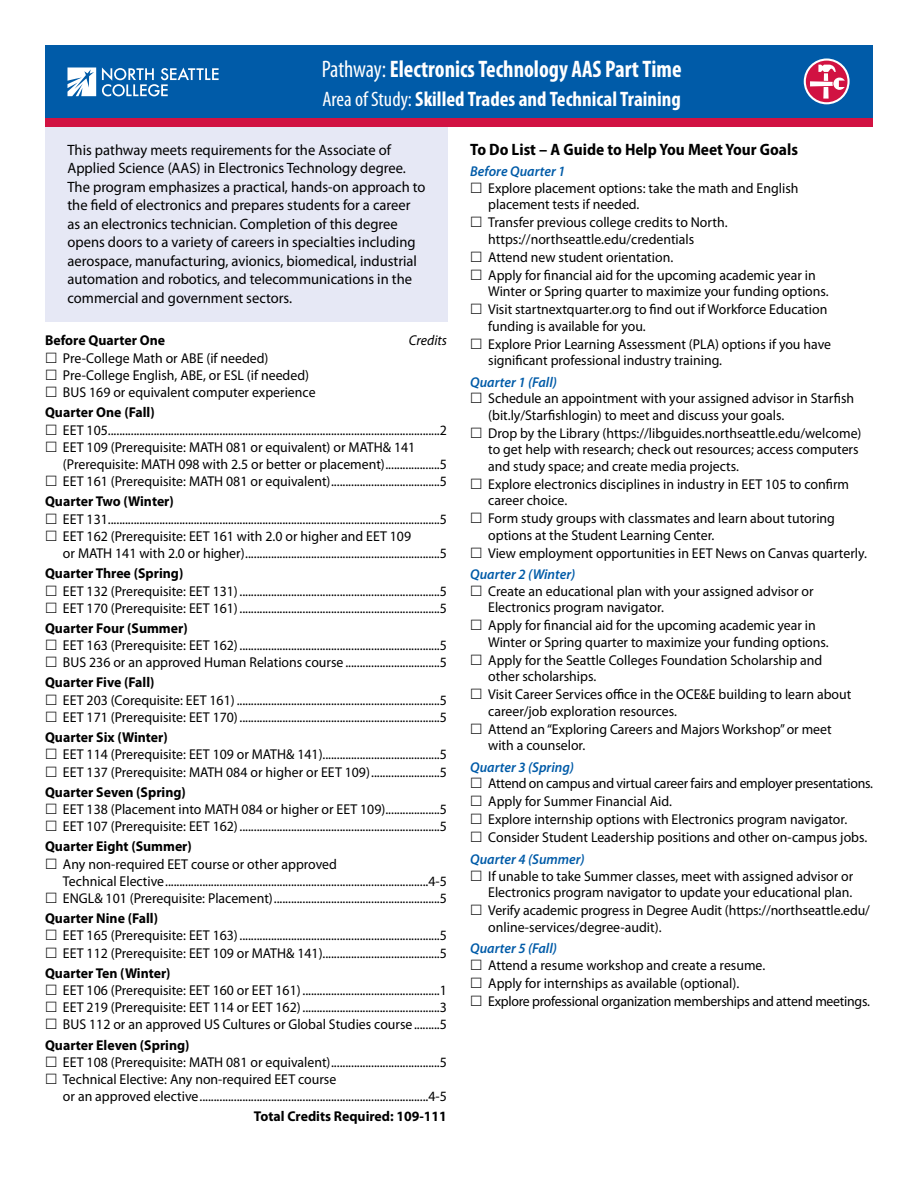
<style>
.page{position:relative;width:918px;height:1188px;background:#fff}
.page>*{position:absolute;margin:0;border:0;box-sizing:border-box;transform-origin:0 0}
.t1{font:700 condensed 24px "Myriad Pro";color:#fff;scale:.95 1}
.t2{font:700 condensed 21px "Myriad Pro";color:#fff}
.t3{font:700 semi-condensed 16.5px "Myriad Pro";color:#000}
.t4{font:15px/18.5px "Myriad Pro";color:#000}
.t5{font:14.25px/17.2px "Myriad Pro";color:#000}
.t6{font:700 14.25px "Myriad Pro";color:#000}
.t7{font:italic 600 14.25px "Myriad Pro";color:#005ba8}
.t8{font:italic 14.25px "Myriad Pro";color:#000}
.s1{font-weight:400}
</style>
<div class="page">
<div style="left:45px;top:45px;width:828px;height:74px;background:#005ba8"></div>
<svg style="left:102px;top:68px;width:117px;height:28px"></svg>
<svg style="left:67px;top:68px;width:29px;height:28px"></svg>
<svg style="left:805px;top:60px;width:44px;height:43px"></svg>
<div style="left:804px;top:58px;width:46px;height:46px;border:2px solid #fff;border-radius:50%"></div>
<div style="left:823px;top:87px;width:6px;height:12px;background:#fff"></div>
<svg style="left:810px;top:65px;width:35px;height:25px"></svg>
<div style="left:45px;top:124px;width:403px;height:198px;background:#e6e8f5"></div>
<div style="left:45px;top:118px;width:828px;height:9px;background:#d11242"></div>
<h1 class="t1" style="left:322px;top:54px;width:380px"><span class="s1">Pathway:</span> Electronics Technology AAS Part Time</h1>
<h2 class="t2" style="left:322px;top:86px;width:360px"><span class="s1">Area of Study:</span> Skilled Trades and Technical Training</h2>
<p class="t3" style="left:470px;top:138px;width:329px">To Do List – A Guide to Help You Meet Your Goals</p>
<p class="t7" style="left:470px;top:162px;width:97px">Before Quarter 1</p>
<p class="t5" style="left:488px;top:179px;width:312px;line-height:16.5px">Explore placement options: take the math and English placement tests if needed.</p>
<p class="t5" style="left:488px;top:214px;width:241px;line-height:16.5px">Transfer previous college credits to North. https://northseattle.edu/credentials</p>
<p class="t5" style="left:488px;top:248px;width:329px;line-height:18px">Attend new student orientation.<br>Apply for financial aid for the upcoming academic year in</p>
<p class="t5" style="left:488px;top:282px;width:342px;line-height:18px">Winter or Spring quarter to maximize your funding options.<br>Visit startnextquarter.org to find out if Workforce Education</p>
<p class="t5" style="left:488px;top:317px;width:344px;line-height:18px">funding is available for you.<br>Explore Prior Learning Assessment (PLA) options if you have</p>
<p class="t5" style="left:488px;top:352px;width:235px">significant professional industry training.</p>
<p class="t7" style="left:470px;top:373px;width:88px">Quarter 1 (Fall)</p>
<p class="t5" style="left:488px;top:390px;width:367px;line-height:16.5px">Schedule an appointment with your assigned advisor in Starfish (bit.ly/Starfishlogin) to meet and discuss your goals.</p>
<p class="t5" style="left:488px;top:425px;width:375px;line-height:16.5px">Drop by the Library (https://libguides.northseattle.edu/welcome) to get help with research; check out resources; access computers and study space; and create media projects.</p>
<p class="t5" style="left:488px;top:476px;width:362px;line-height:16.5px">Explore electronics disciplines in industry in EET 105 to confirm career choice.</p>
<p class="t5" style="left:488px;top:510px;width:348px;line-height:16.5px">Form study groups with classmates and learn about tutoring options at the Student Learning Center.</p>
<p class="t5" style="left:488px;top:544px;width:380px">View employment opportunities in EET News on Canvas quarterly.</p>
<p class="t7" style="left:470px;top:566px;width:107px">Quarter 2 (Winter)</p>
<p class="t5" style="left:488px;top:583px;width:327px;line-height:16.5px">Create an educational plan with your assigned advisor or<br>Electronics program navigator.</p>
<p class="t5" style="left:488px;top:617px;width:342px;line-height:16.5px">Apply for financial aid for the upcoming academic year in<br>Winter or Spring quarter to maximize your funding options.</p>
<p class="t5" style="left:488px;top:652px;width:336px;line-height:16.5px">Apply for the Seattle Colleges Foundation Scholarship and other scholarships.</p>
<p class="t5" style="left:488px;top:686px;width:365px;line-height:16.5px">Visit Career Services office in the OCE&amp;E building to learn about career/job exploration resources.</p>
<p class="t5" style="left:488px;top:721px;width:345px;line-height:16.5px">Attend an “Exploring Careers and Majors Workshop” or meet with a counselor.</p>
<p class="t7" style="left:470px;top:758px;width:105px">Quarter 3 (Spring)</p>
<p class="t5" style="left:488px;top:774px;width:386px;line-height:18px">Attend on campus and virtual career fairs and employer presentations.<br>Apply for Summer Financial Aid.<br>Explore internship options with Electronics program navigator.<br>Consider Student Leadership positions and other on-campus jobs.</p>
<p class="t7" style="left:470px;top:850px;width:116px">Quarter 4 (Summer)</p>
<p class="t5" style="left:488px;top:867px;width:367px;line-height:16.5px">If unable to take Summer classes, meet with assigned advisor or<br>Electronics program navigator to update your educational plan.</p>
<p class="t5" style="left:488px;top:902px;width:383px;line-height:16.5px">Verify academic progress in Degree Audit (https://northseattle.edu/ online-services/degree-audit).</p>
<p class="t7" style="left:470px;top:939px;width:88px">Quarter 5 (Fall)</p>
<p class="t5" style="left:488px;top:956px;width:383px;line-height:18px">Attend a resume workshop and create a resume.<br>Apply for internships as available (optional).<br>Explore professional organization memberships and attend meetings.</p>
<p class="t4" style="left:68px;top:140px;width:360px">This pathway meets requirements for the Associate of Applied Science (AAS) in Electronics Technology degree.<br>The program emphasizes a practical, hands-on approach to the field of electronics and prepares students for a career as an electronics technician. Completion of this degree opens doors to a variety of careers in specialties including aerospace, manufacturing, avionics, biomedical, industrial automation and robotics, and telecommunications in the commercial and government sectors.</p>
<p class="t6" style="left:45px;top:331px;width:122px">Before Quarter One</p>
<p class="t8" style="left:409px;top:332px;width:40px">Credits</p>
<p class="t5" style="left:63px;top:349px;width:254px">Pre-College Math or ABE (if needed)<br>Pre-College English, ABE, or ESL (if needed)<br>BUS 169 or equivalent computer experience</p>
<p class="t6" style="left:45px;top:403px;width:111px">Quarter One (Fall)</p>
<p class="t5" style="left:63px;top:421px;width:386px">EET 105....................................................................................................................2<br>EET 109 (Prerequisite: MATH 081 or equivalent) or MATH&amp; 141 (Prerequisite: MATH 098 with 2.5 or better or placement)...................5<br>EET 161 (Prerequisite: MATH 081 or equivalent)......................................5</p>
<p class="t6" style="left:45px;top:492px;width:130px">Quarter Two (Winter)</p>
<p class="t5" style="left:63px;top:510px;width:386px">EET 131....................................................................................................................5<br>EET 162 (Prerequisite: EET 161 with 2.0 or higher and EET 109<br>or MATH 141 with 2.0 or higher)....................................................................5</p>
<p class="t6" style="left:45px;top:564px;width:140px">Quarter Three (Spring)</p>
<p class="t5" style="left:63px;top:582px;width:386px">EET 132 (Prerequisite: EET 131)......................................................................5<br>EET 170 (Prerequisite: EET 161)......................................................................5</p>
<p class="t6" style="left:45px;top:619px;width:144px">Quarter Four (Summer)</p>
<p class="t5" style="left:63px;top:637px;width:386px">EET 163 (Prerequisite: EET 162)......................................................................5<br>BUS 236 or an approved Human Relations course .................................5</p>
<p class="t6" style="left:45px;top:673px;width:111px">Quarter Five (Fall)</p>
<p class="t5" style="left:63px;top:691px;width:386px">EET 203 (Corequisite: EET 161) .......................................................................5<br>EET 171 (Prerequisite: EET 170)......................................................................5</p>
<p class="t6" style="left:45px;top:728px;width:124px">Quarter Six (Winter)</p>
<p class="t5" style="left:63px;top:746px;width:386px">EET 114 (Prerequisite: EET 109 or MATH&amp; 141).........................................5<br>EET 137 (Prerequisite: MATH 084 or higher or EET 109)........................5</p>
<p class="t6" style="left:45px;top:783px;width:142px">Quarter Seven (Spring)</p>
<p class="t5" style="left:63px;top:800px;width:386px">EET 138 (Placement into MATH 084 or higher or EET 109)...................5<br>EET 107 (Prerequisite: EET 162)......................................................................5</p>
<p class="t6" style="left:45px;top:837px;width:148px">Quarter Eight (Summer)</p>
<p class="t5" style="left:63px;top:855px;width:386px">Any non-required EET course or other approved<br>Technical Elective............................................................................................4-5<br>ENGL&amp; 101 (Prerequisite: Placement)..........................................................5</p>
<p class="t6" style="left:45px;top:909px;width:115px">Quarter Nine (Fall)</p>
<p class="t5" style="left:63px;top:927px;width:386px">EET 165 (Prerequisite: EET 163)......................................................................5<br>EET 112 (Prerequisite: EET 109 or MATH&amp; 141).........................................5</p>
<p class="t6" style="left:45px;top:964px;width:127px">Quarter Ten (Winter)</p>
<p class="t5" style="left:63px;top:981px;width:386px;text-align:justify">EET 106 (Prerequisite: EET 160 or EET 161)................................................1<br>EET 219 (Prerequisite: EET 114 or EET 162)................................................3<br>BUS 112 or an approved US Cultures or Global Studies course.........5</p>
<p class="t6" style="left:45px;top:1036px;width:146px">Quarter Eleven (Spring)</p>
<p class="t5" style="left:63px;top:1053px;width:386px">EET 108 (Prerequisite: MATH 081 or equivalent)......................................5<br>Technical Elective: Any non-required EET course<br>or an approved elective................................................................................4-5</p>
<p class="t6" style="left:254px;top:1107px;width:195px">Total Credits Required: 109-111</p>
</div>
